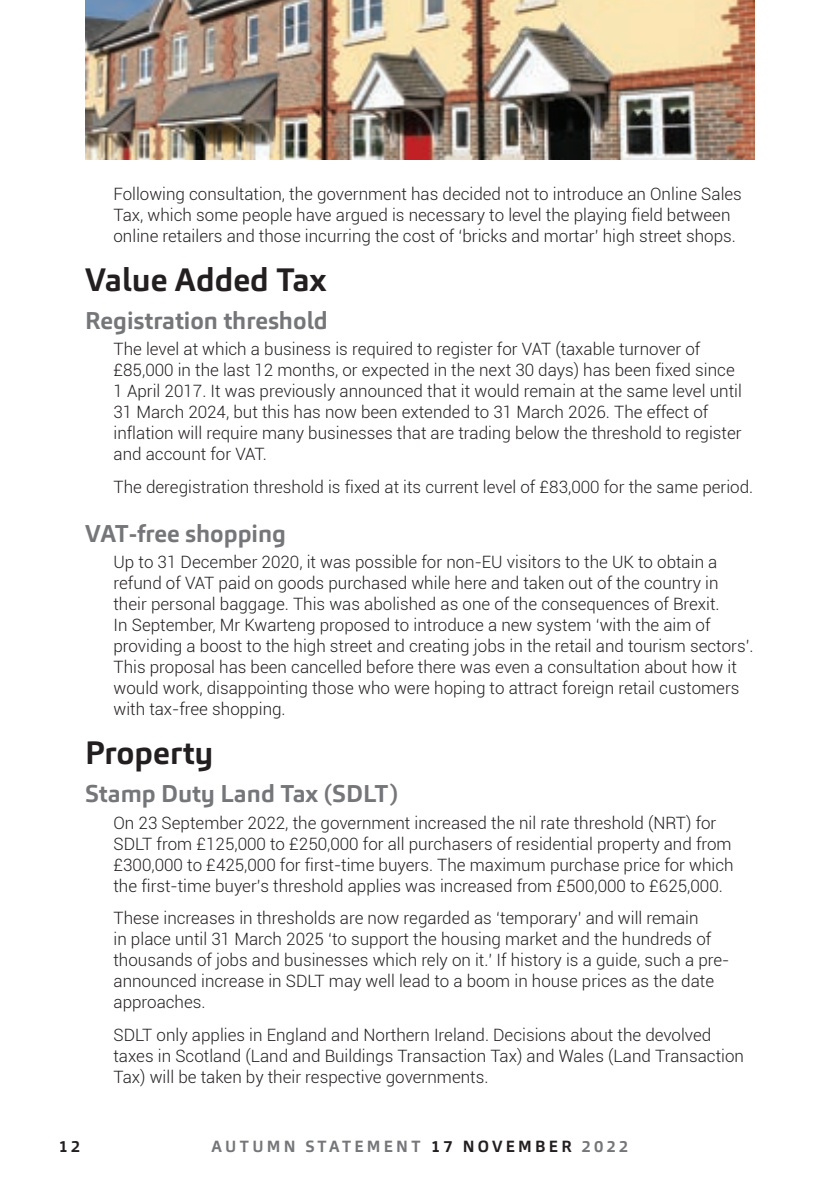
<style>
.page{position:relative;width:840px;height:1191px;background:#fff}
.page>*{position:absolute;margin:0;border:0;box-sizing:border-box;transform-origin:0 0}
.t1{font:700 32px "Carnac";color:#231f20}
.t2{font:700 24px "Carnac";color:#757679}
.t3{font:300 17px/21px "Roboto";color:#231f20}
.t4{font:700 16px "Carnac";letter-spacing:.2em;color:#757679}
.t5{font:700 16px "Carnac";color:#231f20}
.s1{color:#231f20}
</style>
<div class="page">
<img style="left:85px;top:0;width:669px;height:159px">
<p class="t3" style="left:113px;top:183px;width:629px">Following consultation, the government has decided not to introduce an Online Sales<br>Tax, which some people have argued is necessary to level the playing field between online retailers and those incurring the cost of ‘bricks and mortar’ high street shops.</p>
<h1 class="t1" style="left:85px;top:259px;width:243px">Value Added Tax</h1>
<h2 class="t2" style="left:85px;top:305px;width:244px">Registration threshold</h2>
<p class="t3" style="left:113px;top:338px;width:629px">The level at which a business is required to register for VAT (taxable turnover of £85,000 in the last 12 months, or expected in the next 30 days) has been fixed since 1 April 2017. It was previously announced that it would remain at the same level until 31 March 2024, but this has now been extended to 31 March 2026. The effect of inflation will require many businesses that are trading below the threshold to register and account for VAT.</p>
<p class="t3" style="left:113px;top:475px;width:641px">The deregistration threshold is fixed at its current level of £83,000 for the same period.</p>
<h2 class="t2" style="left:85px;top:518px;width:202px">VAT-free shopping</h2>
<p class="t3" style="left:113px;top:551px;width:641px">Up to 31 December 2020, it was possible for non-EU visitors to the UK to obtain a refund of VAT paid on goods purchased while here and taken out of the country in their personal baggage. This was abolished as one of the consequences of Brexit.<br>In September, Mr Kwarteng proposed to introduce a new system ‘with the aim of providing a boost to the high street and creating jobs in the retail and tourism sectors’.<br>This proposal has been cancelled before there was even a consultation about how it would work, disappointing those who were hoping to attract foreign retail customers with tax-free shopping.</p>
<h1 class="t1" style="left:85px;top:732px;width:129px">Property</h1>
<h2 class="t2" style="left:85px;top:778px;width:314px">Stamp Duty Land Tax (SDLT)</h2>
<p class="t3" style="left:113px;top:811px;width:621px">On 23 September 2022, the government increased the nil rate threshold (NRT) for SDLT from £125,000 to £250,000 for all purchasers of residential property and from £300,000 to £425,000 for first-time buyers. The maximum purchase price for which the first-time buyer’s threshold applies was increased from £500,000 to £625,000.</p>
<p class="t3" style="left:113px;top:907px;width:617px">These increases in thresholds are now regarded as ‘temporary’ and will remain<br>in place until 31 March 2025 ‘to support the housing market and the hundreds of thousands of jobs and businesses which rely on it.’ If history is a guide, such a pre&shy;announced increase in SDLT may well lead to a boom in house prices as the date approaches.</p>
<p class="t3" style="left:113px;top:1023px;width:631px">SDLT only applies in England and Northern Ireland. Decisions about the devolved taxes in Scotland (Land and Buildings Transaction Tax) and Wales (Land Transaction<br>Tax) will be taken by their respective governments.</p>
<p class="t5" style="left:59px;top:1136px;width:23px">12</p>
<p class="t4" style="left:211px;top:1136px;width:418px">AUTUMN STATEMENT <span class="s1">17 NOVEMBER</span> 2022</p>
</div>
